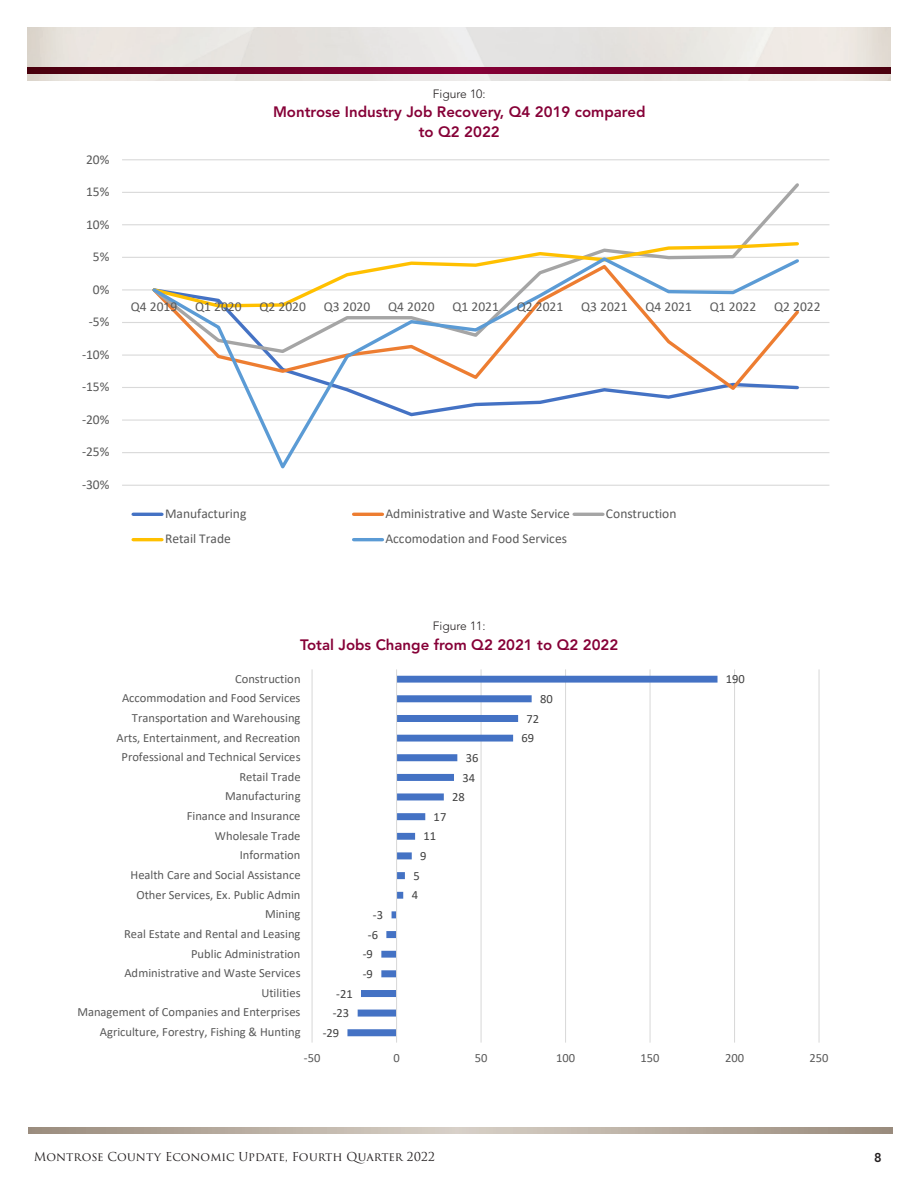
<style>
.page{position:relative;width:918px;height:1188px;background:#fff}
.page>*{position:absolute;margin:0;border:0;box-sizing:border-box;transform-origin:0 0}
.t1{font:800 15px/19.5px "Avenir";color:#860037;text-align:center}
.t2{font:13.5px "Calibri";color:#595959}
.t3{font:800 12.75px "Avenir";color:#231f20}
.t4{font:12.45px/19.6px "Calibri";color:#595959;text-align:right}
.t5{font:12.45px/19.6px "Calibri";color:#404040}
.t6{font:12px "Trajan Pro 3";color:#231f20}
.t7{font:300 12px "Avenir";color:#231f20}
</style>
<div class="page">
<img style="left:27px;top:27px;width:864px;height:54px">
<svg style="left:27px;top:68px;width:864px;height:6px;background:#680023"></svg>
<svg style="left:28px;top:1128px;width:864px;height:6px;background:#b8ada1"></svg>
<hr style="left:312px;top:669px;width:1px;height:374px;background:#d9d9d9">
<hr style="left:481px;top:669px;width:1px;height:374px;background:#d9d9d9">
<hr style="left:565px;top:669px;width:1px;height:374px;background:#d9d9d9">
<hr style="left:650px;top:669px;width:1px;height:374px;background:#d9d9d9">
<hr style="left:734px;top:669px;width:1px;height:374px;background:#d9d9d9">
<hr style="left:819px;top:669px;width:1px;height:374px;background:#d9d9d9">
<svg style="left:347px;top:676px;width:371px;height:360px"></svg>
<hr style="left:396px;top:669px;width:1px;height:374px;background:#d9d9d9">
<hr style="left:122px;top:485px;width:707px;height:1px;background:#d9d9d9">
<hr style="left:122px;top:452px;width:707px;height:1px;background:#d9d9d9">
<hr style="left:122px;top:420px;width:707px;height:1px;background:#d9d9d9">
<hr style="left:122px;top:387px;width:707px;height:1px;background:#d9d9d9">
<hr style="left:122px;top:355px;width:707px;height:1px;background:#d9d9d9">
<hr style="left:122px;top:322px;width:707px;height:1px;background:#d9d9d9">
<hr style="left:122px;top:257px;width:707px;height:1px;background:#d9d9d9">
<hr style="left:122px;top:224px;width:707px;height:1px;background:#d9d9d9">
<hr style="left:122px;top:192px;width:707px;height:1px;background:#d9d9d9">
<hr style="left:122px;top:159px;width:707px;height:1px;background:#d9d9d9">
<hr style="left:122px;top:289px;width:707px;height:1px;background:#d9d9d9">
<svg style="left:149px;top:183px;width:653px;height:172px"></svg>
<svg style="left:150px;top:240px;width:651px;height:14px"></svg>
<svg style="left:150px;top:254px;width:652px;height:215px"></svg>
<hr style="left:133px;top:513px;width:29px;height:3px;background:#4472c4">
<hr style="left:354px;top:513px;width:28px;height:3px;background:#ed7d31">
<hr style="left:574px;top:513px;width:29px;height:3px;background:#a5a5a5">
<hr style="left:133px;top:538px;width:29px;height:3px;background:#ffc000">
<hr style="left:354px;top:538px;width:28px;height:3px;background:#5b9bd5">
<p class="t2" style="left:86px;top:150px;width:25px">20%</p>
<p class="t2" style="left:86px;top:182px;width:25px">15%</p>
<p class="t2" style="left:86px;top:215px;width:25px">10%</p>
<p class="t2" style="left:93px;top:247px;width:18px">5%</p>
<p class="t2" style="left:93px;top:280px;width:18px">0%</p>
<p class="t2" style="left:89px;top:312px;width:22px">-5%</p>
<p class="t2" style="left:82px;top:345px;width:29px">-10%</p>
<p class="t2" style="left:82px;top:377px;width:29px">-15%</p>
<p class="t2" style="left:82px;top:410px;width:29px">-20%</p>
<p class="t2" style="left:82px;top:443px;width:29px">-25%</p>
<p class="t2" style="left:82px;top:475px;width:29px">-30%</p>
<p class="t7" style="left:433px;top:86px;width:54px">Figure 10:</p>
<p class="t1" style="left:273px;top:102px;width:374px">Montrose Industry Job Recovery, Q4 2019 compared to Q2 2022</p>
<p class="t2" style="left:131px;top:297px;width:48px">Q4 2019</p>
<p class="t2" style="left:195px;top:297px;width:48px">Q1 2020</p>
<p class="t2" style="left:260px;top:297px;width:48px">Q2 2020</p>
<p class="t2" style="left:324px;top:297px;width:48px">Q3 2020</p>
<p class="t2" style="left:388px;top:297px;width:48px">Q4 2020</p>
<p class="t2" style="left:453px;top:297px;width:48px">Q1 2021</p>
<p class="t2" style="left:517px;top:297px;width:48px">Q2 2021</p>
<p class="t2" style="left:581px;top:297px;width:48px">Q3 2021</p>
<p class="t2" style="left:646px;top:297px;width:48px">Q4 2021</p>
<p class="t2" style="left:710px;top:297px;width:48px">Q1 2022</p>
<p class="t2" style="left:774px;top:297px;width:48px">Q2 2022</p>
<p class="t2" style="left:165px;top:504px;width:83px">Manufacturing</p>
<p class="t2" style="left:385px;top:504px;width:186px">Administrative and Waste Service</p>
<p class="t2" style="left:606px;top:504px;width:72px">Construction</p>
<p class="t2" style="left:165px;top:530px;width:67px">Retail Trade</p>
<p class="t2" style="left:385px;top:530px;width:183px">Accomodation and Food Services</p>
<p class="t7" style="left:433px;top:619px;width:54px">Figure 11:</p>
<p class="t1" style="left:300px;top:635px;width:320px">Total Jobs Change from Q2 2021 to Q2 2022</p>
<p class="t4" style="left:77px;top:668px;width:225px">Construction<br>Accommodation and Food Services<br>Transportation and Warehousing<br>Arts, Entertainment, and Recreation<br>Professional and Technical Services<br>Retail Trade<br>Manufacturing<br>Finance and Insurance<br>Wholesale Trade<br>Information<br>Health Care and Social Assistance<br>Other Services, Ex. Public Admin<br>Mining<br>Real Estate and Rental and Leasing<br>Public Administration<br>Administrative and Waste Services<br>Utilities<br>Management of Companies and Enterprises<br>Agriculture, Forestry, Fishing &amp; Hunting</p>
<p class="t5" style="left:336px;top:983px;width:18px">-21</p>
<p class="t5" style="left:333px;top:1003px;width:18px">-23</p>
<p class="t5" style="left:323px;top:1023px;width:18px">-29</p>
<p class="t5" style="left:373px;top:905px;width:12px">-3</p>
<p class="t5" style="left:368px;top:924px;width:12px">-6</p>
<p class="t5" style="left:363px;top:944px;width:12px">-9</p>
<p class="t5" style="left:363px;top:964px;width:12px">-9</p>
<p class="t5" style="left:466px;top:748px;width:14px">36</p>
<p class="t5" style="left:462px;top:767px;width:14px">34</p>
<p class="t5" style="left:452px;top:787px;width:14px">28</p>
<p class="t5" style="left:420px;top:807px;width:28px;text-indent:14px">17<br>11<br>9</p>
<p class="t5" style="left:412px;top:865px;width:10px">5<br>4</p>
<p class="t5" style="left:540px;top:689px;width:14px">80</p>
<p class="t5" style="left:522px;top:708px;width:19px;text-align:center">72<br>69</p>
<p class="t5" style="left:726px;top:669px;width:21px">190</p>
<p class="t4" style="left:304px;top:1048px;width:18px">-50</p>
<p class="t4" style="left:393px;top:1048px;width:8px">0</p>
<p class="t4" style="left:475px;top:1048px;width:14px">50</p>
<p class="t4" style="left:556px;top:1048px;width:21px">100</p>
<p class="t4" style="left:641px;top:1048px;width:21px">150</p>
<p class="t4" style="left:725px;top:1048px;width:21px">200</p>
<p class="t4" style="left:810px;top:1048px;width:21px">250</p>
<p class="t6" style="left:34px;top:1148px;width:403px">Montrose County Economic Update, Fourth Quarter 2022</p>
<p class="t3" style="left:874px;top:1150px;width:9px">8</p>
</div>
